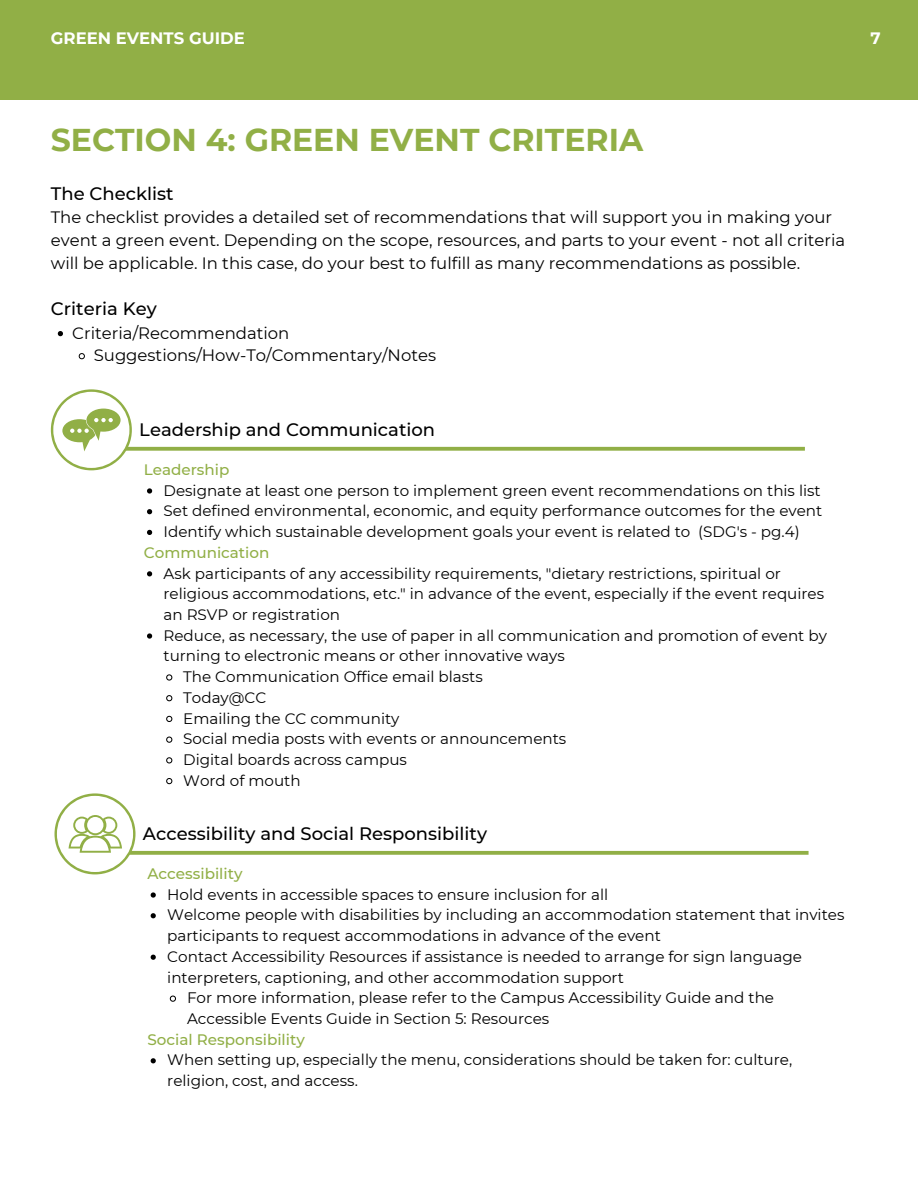
<style>
.page{position:relative;width:918px;height:1188px;background:#fff}
.page>*{position:absolute;margin:0;border:0;box-sizing:border-box;transform-origin:0 0}
.t1{font:700 31.5px "Montserrat";color:#91af46}
.t2{font:500 18px "Montserrat";color:#000}
.t3{font:16.5px/22.5px "Montserrat";color:#000}
.t4{font:700 16.5px "Montserrat";color:#fff}
.t5{font:15.15px/20.7px "Montserrat";color:#000}
.t6{font:500 15.15px "Montserrat";color:#91af46}
</style>
<div class="page">
<div style="left:0;top:0;width:918px;height:99px;background:#91af46"></div>
<svg style="left:58px;top:331px;width:5px;height:5px"></svg>
<svg style="left:79px;top:353px;width:6px;height:6px"></svg>
<svg style="left:151px;top:892px;width:5px;height:6px"></svg>
<svg style="left:151px;top:913px;width:5px;height:5px"></svg>
<svg style="left:151px;top:955px;width:5px;height:5px"></svg>
<svg style="left:169px;top:995px;width:7px;height:7px"></svg>
<svg style="left:151px;top:1058px;width:5px;height:5px"></svg>
<svg style="left:55px;top:793px;width:754px;height:81px"></svg>
<svg style="left:147px;top:488px;width:5px;height:6px"></svg>
<svg style="left:147px;top:509px;width:5px;height:5px"></svg>
<svg style="left:147px;top:530px;width:5px;height:5px"></svg>
<svg style="left:147px;top:571px;width:5px;height:5px"></svg>
<svg style="left:147px;top:633px;width:5px;height:6px"></svg>
<svg style="left:166px;top:674px;width:7px;height:7px"></svg>
<svg style="left:166px;top:695px;width:7px;height:7px"></svg>
<svg style="left:166px;top:715px;width:7px;height:7px"></svg>
<svg style="left:166px;top:736px;width:7px;height:7px"></svg>
<svg style="left:166px;top:757px;width:7px;height:7px"></svg>
<svg style="left:166px;top:778px;width:7px;height:7px"></svg>
<svg style="left:51px;top:389px;width:754px;height:81px"></svg>
<p class="t4" style="left:51px;top:28px;width:195px">GREEN EVENTS GUIDE</p>
<p class="t4" style="left:871px;top:28px;width:12px">7</p>
<h1 class="t1" style="left:51px;top:120px;width:594px">SECTION 4: GREEN EVENT CRITERIA</h1>
<p class="t2" style="left:51px;top:182px;width:124px">The Checklist</p>
<p class="t3" style="left:51px;top:206px;width:796px">The checklist provides a detailed set of recommendations that will support you in making your event a green event. Depending on the scope, resources, and parts to your event - not all criteria will be applicable. In this case, do your best to fulfill as many recommendations as possible.</p>
<p class="t2" style="left:51px;top:297px;width:107px">Criteria Key</p>
<p class="t3" style="left:94px;top:321px;width:344px;text-indent:-21px">Criteria/Recommendation<br>Suggestions/How-To/Commentary/Notes</p>
<p class="t2" style="left:139px;top:419px;width:297px">Leadership and Communication</p>
<p class="t6" style="left:144px;top:460px;width:87px">Leadership</p>
<p class="t5" style="left:164px;top:480px;width:660px;text-align:justify">Designate at least one person to implement green event recommendations on this list Set defined environmental, economic, and equity performance outcomes for the event Identify which sustainable development goals your event is related to (SDG's - pg.4)</p>
<p class="t5" style="left:164px;top:563px;width:619px">Ask participants of any accessibility requirements, "dietary restrictions, spiritual or</p>
<p class="t5" style="left:164px;top:583px;width:662px">religious accommodations, etc." in advance of the event, especially if the event requires</p>
<p class="t5" style="left:164px;top:604px;width:178px">an RSVP or registration</p>
<p class="t5" style="left:164px;top:625px;width:665px">Reduce, as necessary, the use of paper in all communication and promotion of event by</p>
<p class="t5" style="left:164px;top:646px;width:403px">turning to electronic means or other innovative ways</p>
<p class="t5" style="left:183px;top:666px;width:301px">The Communication Office email blasts</p>
<p class="t5" style="left:183px;top:687px;width:84px">Today@CC</p>
<p class="t5" style="left:183px;top:708px;width:218px">Emailing the CC community</p>
<p class="t5" style="left:183px;top:729px;width:385px">Social media posts with events or announcements</p>
<p class="t5" style="left:183px;top:749px;width:225px">Digital boards across campus</p>
<p class="t5" style="left:183px;top:770px;width:119px">Word of mouth</p>
<p class="t6" style="left:144px;top:543px;width:127px">Communication</p>
<p class="t2" style="left:143px;top:823px;width:346px">Accessibility and Social Responsibility</p>
<p class="t6" style="left:148px;top:864px;width:97px">Accessibility</p>
<p class="t5" style="left:167px;top:884px;width:442px">Hold events in accessible spaces to ensure inclusion for all</p>
<p class="t5" style="left:167px;top:905px;width:679px">Welcome people with disabilities by including an accommodation statement that invites</p>
<p class="t5" style="left:167px;top:925px;width:495px">participants to request accommodations in advance of the event</p>
<p class="t5" style="left:167px;top:946px;width:636px">Contact Accessibility Resources if assistance is needed to arrange for sign language</p>
<p class="t5" style="left:167px;top:967px;width:458px">interpreters, captioning, and other accommodation support</p>
<p class="t5" style="left:187px;top:988px;width:589px">For more information, please refer to the Campus Accessibility Guide and the</p>
<p class="t5" style="left:187px;top:1008px;width:364px">Accessible Events Guide in Section 5: Resources</p>
<p class="t5" style="left:167px;top:1050px;width:627px">When setting up, especially the menu, considerations should be taken for: culture, religion, cost, and access.</p>
<p class="t6" style="left:148px;top:1030px;width:159px">Social Responsibility</p>
</div>
